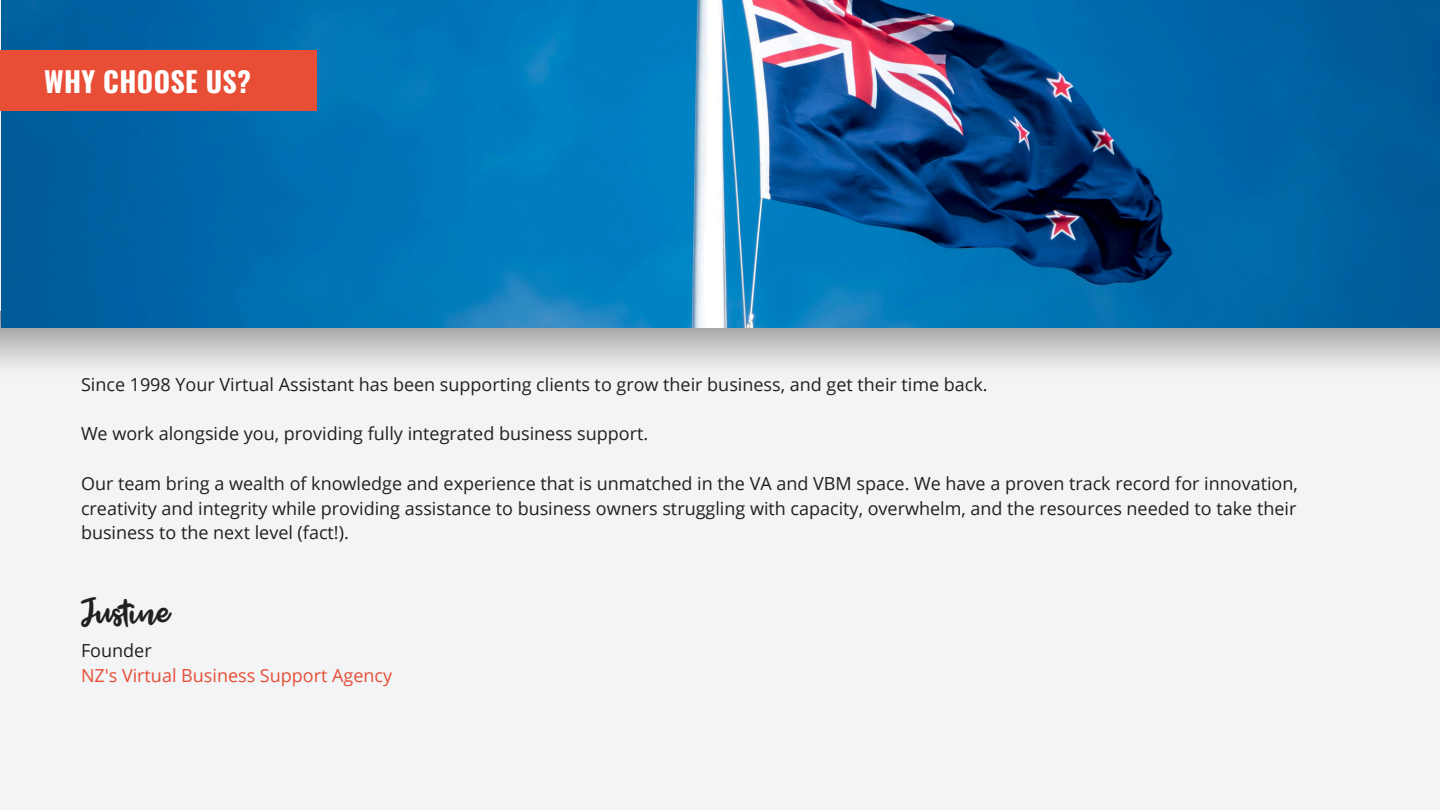
<style>
.page{position:relative;width:1440px;height:810px;background:#f2f4f5}
.page>*{position:absolute;margin:0;border:0;box-sizing:border-box;transform-origin:0 0}
.t1{font:32px "Jenthill";color:#231f20}
.t2{font:700 28px "Oswald";letter-spacing:.015em;color:#fff}
.t3{font:18px/24.8px "Open Sans";color:#231f20;text-align:justify}
.t4{font:18px "Open Sans";color:#e84e36}
</style>
<div class="page">
<svg style="left:1px;top:328px;width:1439px;height:38px;background:#c9c9ca"></svg>
<img style="left:1px;top:0;width:1439px;height:328px">
<div style="left:0;top:51px;width:317px;height:60px;background:#e84e36"></div>
<h1 class="t2" style="left:44px;top:60px;width:208px">WHY CHOOSE US?</h1>
<p class="t3" style="left:81px;top:371px;width:908px">Since 1998 Your Virtual Assistant has been supporting clients to grow their business, and get their time back.</p>
<p class="t3" style="left:81px;top:421px;width:569px">We work alongside you, providing fully integrated business support.</p>
<p class="t3" style="left:81px;top:470px;width:1218px">Our team bring a wealth of knowledge and experience that is unmatched in the VA and VBM space. We have a proven track record for innovation, creativity and integrity while providing assistance to business owners struggling with capacity, overwhelm, and the resources needed to take their business to the next level (fact!).</p>
<p class="t1" style="left:81px;top:593px;width:90px">Justine</p>
<p class="t3" style="left:81px;top:638px;width:72px">Founder</p>
<p class="t4" style="left:81px;top:663px;width:313px">NZ's Virtual Business Support Agency</p>
</div>
